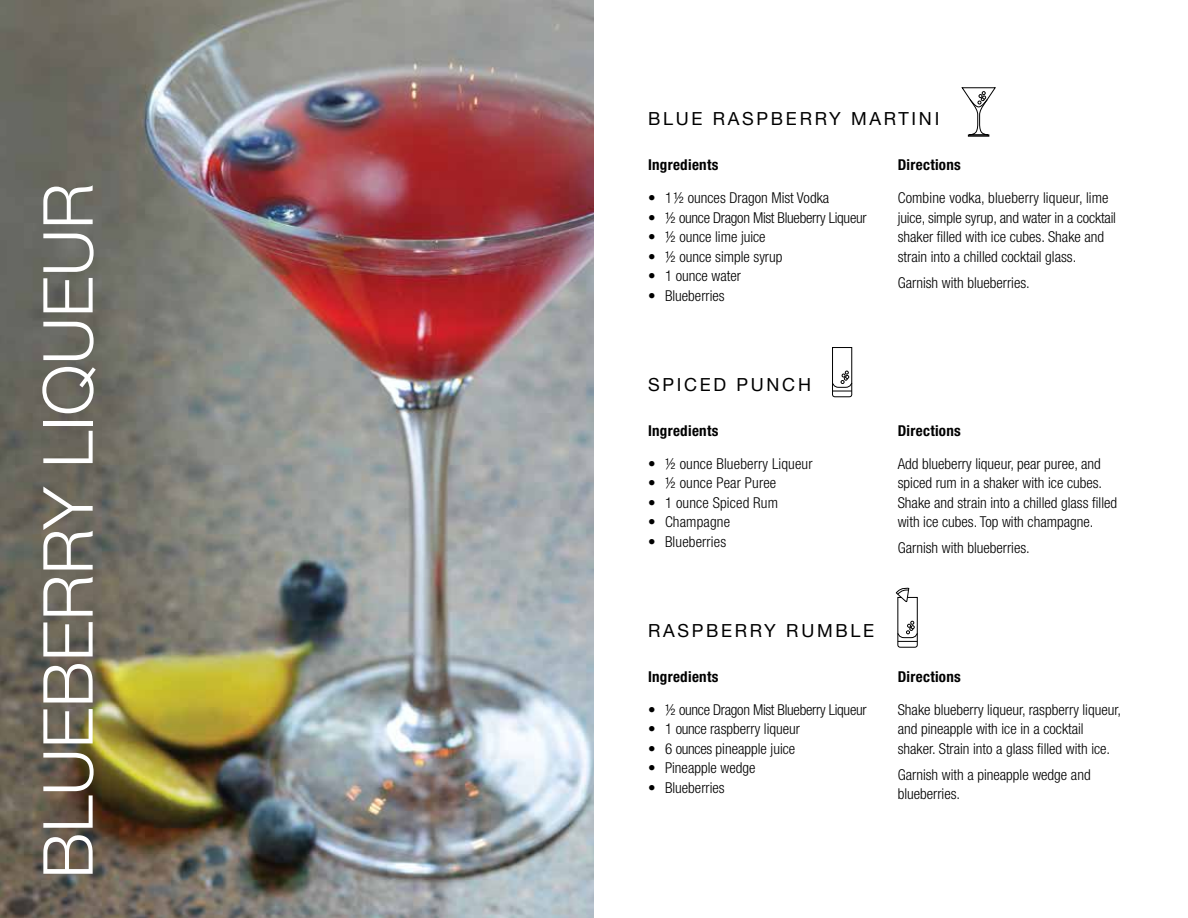
<style>
.page{position:relative;width:1188px;height:918px;background:#fff}
.page>*{position:absolute;margin:0;border:0;box-sizing:border-box;transform-origin:0 0}
.t1{font:300 69px "Helvetica Neue";color:#fff}
.t2{font:18px "Helvetica Neue";letter-spacing:.15em;color:#000}
.t3{font:300 condensed 15px/19.5px "Helvetica Neue";color:#000}
.t4{font:300 condensed 15px "Helvetica Neue";letter-spacing:-.02em;color:#000}
.t5{font:700 condensed 15px "Helvetica Neue";letter-spacing:.02em;color:#000}
</style>
<div class="page">
<img style="left:0;top:0;width:594px;height:918px">
<svg style="left:962px;top:87px;width:33px;height:49px"></svg>
<svg style="left:832px;top:347px;width:20px;height:50px"></svg>
<svg style="left:896px;top:587px;width:22px;height:61px"></svg>
<h1 class="t1" style="left:12px;top:879px;width:697px;rotate:-90deg">BLUEBERRY LIQUEUR</h1>
<p class="t2" style="left:648px;top:106px;width:293px">BLUE RASPBERRY MARTINI</p>
<p class="t5" style="left:648px;top:156px;width:72px">Ingredients</p>
<p class="t3" style="left:648px;top:188px;width:183px">• 1½ ounces Dragon Mist Vodka</p>
<p class="t4" style="left:648px;top:209px;width:220px">• ½ ounce Dragon Mist Blueberry Liqueur</p>
<p class="t3" style="left:648px;top:227px;width:119px">• ½ ounce lime juice</p>
<p class="t3" style="left:648px;top:246px;width:136px">• ½ ounce simple syrup</p>
<p class="t3" style="left:648px;top:266px;width:95px">• 1 ounce water</p>
<p class="t3" style="left:648px;top:285px;width:78px">• Blueberries</p>
<p class="t5" style="left:898px;top:156px;width:65px">Directions</p>
<p class="t3" style="left:898px;top:188px;width:220px">Combine vodka, blueberry liqueur, lime juice, simple syrup, and water in a cocktail shaker filled with ice cubes. Shake and strain into a chilled cocktail glass.</p>
<p class="t3" style="left:898px;top:273px;width:134px">Garnish with blueberries.</p>
<p class="t2" style="left:648px;top:371px;width:165px">SPICED PUNCH</p>
<p class="t5" style="left:648px;top:421px;width:72px">Ingredients</p>
<p class="t3" style="left:648px;top:453px;width:166px">• ½ ounce Blueberry Liqueur</p>
<p class="t3" style="left:648px;top:473px;width:130px">• ½ ounce Pear Puree</p>
<p class="t3" style="left:648px;top:492px;width:131px">• 1 ounce Spiced Rum</p>
<p class="t3" style="left:648px;top:512px;width:84px">• Champagne</p>
<p class="t3" style="left:648px;top:531px;width:80px">• Blueberries</p>
<p class="t5" style="left:898px;top:421px;width:65px">Directions</p>
<p class="t3" style="left:898px;top:453px;width:221px">Add blueberry liqueur, pear puree, and spiced rum in a shaker with ice cubes.<br>Shake and strain into a chilled glass filled with ice cubes. Top with champagne.</p>
<p class="t3" style="left:898px;top:538px;width:134px">Garnish with blueberries.</p>
<p class="t2" style="left:648px;top:617px;width:228px">RASPBERRY RUMBLE</p>
<p class="t5" style="left:648px;top:667px;width:72px">Ingredients</p>
<p class="t4" style="left:648px;top:701px;width:220px">• ½ ounce Dragon Mist Blueberry Liqueur</p>
<p class="t3" style="left:648px;top:719px;width:154px">• 1 ounce raspberry liqueur</p>
<p class="t3" style="left:648px;top:738px;width:149px">• 6 ounces pineapple juice</p>
<p class="t3" style="left:648px;top:758px;width:109px">• Pineapple wedge</p>
<p class="t3" style="left:648px;top:777px;width:78px">• Blueberries</p>
<p class="t5" style="left:898px;top:667px;width:65px">Directions</p>
<p class="t3" style="left:898px;top:699px;width:225px">Shake blueberry liqueur, raspberry liqueur, and pineapple with ice in a cocktail shaker. Strain into a glass filled with ice.</p>
<p class="t3" style="left:898px;top:765px;width:194px">Garnish with a pineapple wedge and blueberries.</p>
</div>
